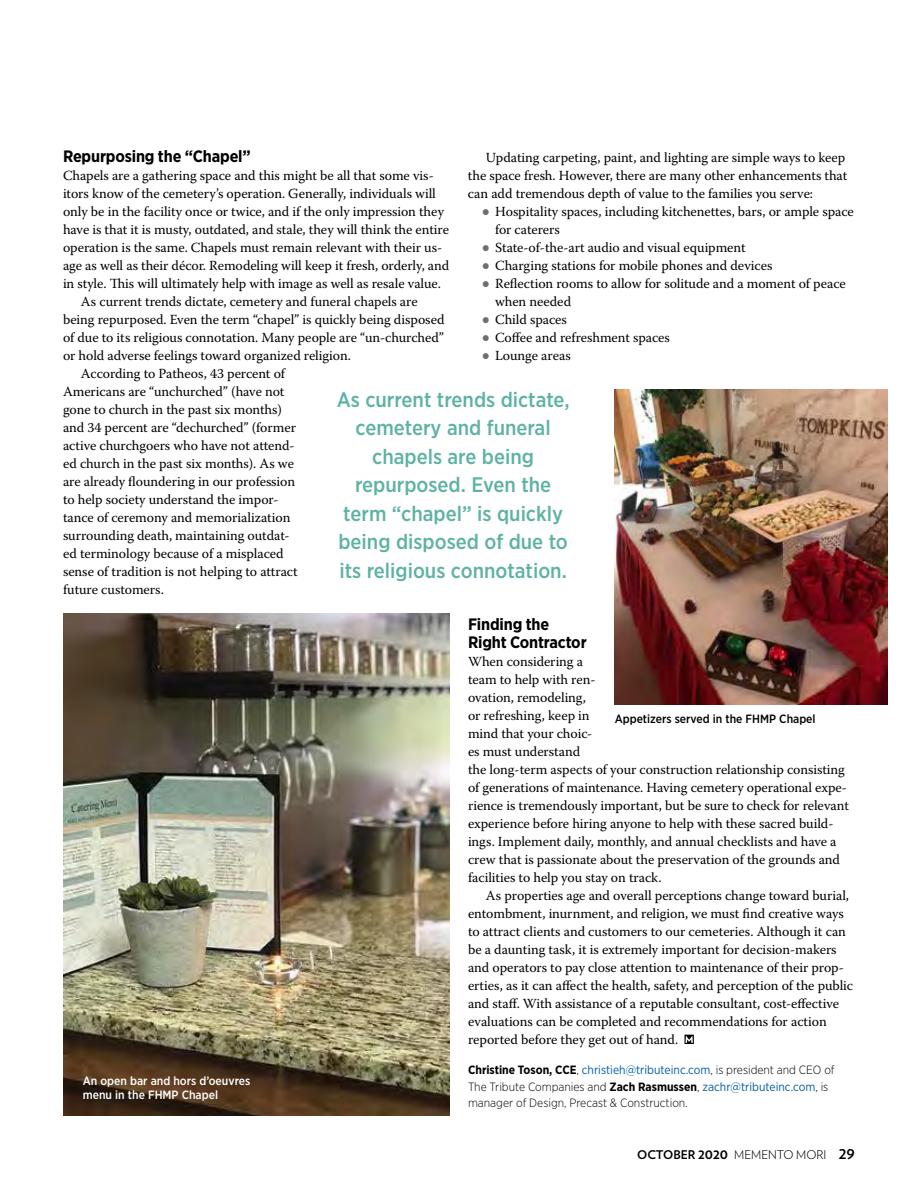
<style>
.page{position:relative;width:918px;height:1188px;background:#fff}
.page>*{position:absolute;margin:0;border:0;box-sizing:border-box;transform-origin:0 0}
.t1{font:500 21px/28.5px "Gotham Narrow";color:#5eb3a4;text-align:center}
.t2{font:700 16.5px/18px "Gotham Narrow";letter-spacing:-.01em;color:#000}
.t3{font:13.8px/18px "Warnock Pro";letter-spacing:-.005em;color:#000}
.t4{font:300 12px/16.5px "Gotham Narrow";color:#000}
.t5{font:500 12px/13.5px "Gotham Narrow";color:#fff}
.t6{font:500 12px "Gotham Narrow";color:#000}
.t7{font:300 12px "Verlag";color:#000}
.s1{font-family:"Minion Pro";font-size:22.5px;color:#6d6e71}
.s2{font-weight:700}
.s3{font-weight:400;color:#005da4}
.s4{font-weight:700;font-size:14.7px}
.s5{font-weight:700;font-size:13.5px}
</style>
<div class="page">
<svg style="left:684px;top:1035px;width:10px;height:9px"></svg>
<img style="left:63px;top:614px;width:387px;height:502px">
<img style="left:615px;top:390px;width:273px;height:314px">
<p class="t2" style="left:63px;top:147px;width:189px">Repurposing the “Chapel”</p>
<p class="t3" style="left:63px;top:166px;width:372px">Chapels are a gathering space and this might be all that some vis-</p>
<p class="t3" style="left:63px;top:184px;width:374px">itors know of the cemetery’s operation. Generally, individuals will</p>
<p class="t3" style="left:63px;top:202px;width:383px">only be in the facility once or twice, and if the only impression they</p>
<p class="t3" style="left:63px;top:220px;width:388px">have is that it is musty, outdated, and stale, they will think the entire</p>
<p class="t3" style="left:63px;top:238px;width:381px">operation is the same. Chapels must remain relevant with their us-</p>
<p class="t3" style="left:63px;top:256px;width:388px">age as well as their décor. Remodeling will keep it fresh, orderly, and</p>
<p class="t3" style="left:63px;top:274px;width:380px">in style. This will ultimately help with image as well as resale value.</p>
<p class="t3" style="left:81px;top:292px;width:338px">As current trends dictate, cemetery and funeral chapels are</p>
<p class="t3" style="left:63px;top:310px;width:383px">being repurposed. Even the term “chapel” is quickly being disposed</p>
<p class="t3" style="left:63px;top:328px;width:383px">of due to its religious connotation. Many people are “un-churched”</p>
<p class="t3" style="left:63px;top:346px;width:289px">or hold adverse feelings toward organized religion.</p>
<p class="t3" style="left:81px;top:364px;width:206px">According to Patheos, 43 percent of</p>
<p class="t3" style="left:63px;top:382px;width:223px">Americans are “unchurched” (have not</p>
<p class="t3" style="left:63px;top:400px;width:221px">gone to church in the past six months)</p>
<p class="t3" style="left:63px;top:418px;width:235px">and 34 percent are “dechurched” (former</p>
<p class="t3" style="left:63px;top:436px;width:233px">active churchgoers who have not attend-</p>
<p class="t3" style="left:63px;top:454px;width:233px">ed church in the past six months). As we</p>
<p class="t3" style="left:63px;top:472px;width:234px">are already floundering in our profession</p>
<p class="t3" style="left:63px;top:490px;width:217px">to help society understand the impor-</p>
<p class="t3" style="left:63px;top:508px;width:229px">tance of ceremony and memorialization</p>
<p class="t3" style="left:63px;top:526px;width:228px">surrounding death, maintaining outdat-</p>
<p class="t3" style="left:63px;top:544px;width:222px">ed terminology because of a misplaced</p>
<p class="t3" style="left:63px;top:562px;width:236px">sense of tradition is not helping to attract</p>
<p class="t3" style="left:63px;top:580px;width:102px">future customers.</p>
<p class="t3" style="left:468px;top:148px;width:381px;text-indent:18px">Updating carpeting, paint, and lighting are simple ways to keep the space fresh. However, there are many other enhancements that can add tremendous depth of value to the families you serve:</p>
<p class="t3" style="left:495px;top:202px;width:360px;text-indent:-14px"><span class="s1">•</span> Hospitality spaces, including kitchenettes, bars, or ample space for caterers</p>
<p class="t3" style="left:482px;top:238px;width:266px"><span class="s1">•</span> State-of-the-art audio and visual equipment</p>
<p class="t3" style="left:482px;top:256px;width:292px"><span class="s1">•</span> Charging stations for mobile phones and devices</p>
<p class="t3" style="left:495px;top:274px;width:352px;text-indent:-14px"><span class="s1">•</span> Reflection rooms to allow for solitude and a moment of peace when needed</p>
<p class="t3" style="left:482px;top:310px;width:87px"><span class="s1">•</span> Child spaces</p>
<p class="t3" style="left:482px;top:328px;width:190px"><span class="s1">•</span> Coffee and refreshment spaces</p>
<p class="t3" style="left:482px;top:346px;width:91px"><span class="s1">•</span> Lounge areas</p>
<h1 class="t1" style="left:337px;top:385px;width:234px">As current trends dictate, cemetery and funeral chapels are being repurposed. Even the term “chapel” is quickly being disposed of due to its religious connotation.</h1>
<p class="t5" style="left:83px;top:1074px;width:169px">An open bar and hors d’oeuvres menu in the FHMP Chapel</p>
<p class="t2" style="left:468px;top:615px;width:120px">Finding the<br>Right Contractor</p>
<p class="t3" style="left:468px;top:652px;width:383px">When considering a<br>team to help with ren-<br>ovation, remodeling,<br>or refreshing, keep in<br>mind that your choic-<br>es must understand<br>the long-term aspects of your construction relationship consisting of generations of maintenance. Having cemetery operational expe&shy;rience is tremendously important, but be sure to check for relevant experience before hiring anyone to help with these sacred build&shy;ings. Implement daily, monthly, and annual checklists and have a crew that is passionate about the preservation of the grounds and facilities to help you stay on track.</p>
<p class="t3" style="left:468px;top:886px;width:387px;text-indent:18px">As properties age and overall perceptions change toward burial, entombment, inurnment, and religion, we must find creative ways to attract clients and customers to our cemeteries. Although it can be a daunting task, it is extremely important for decision-makers and operators to pay close attention to maintenance of their prop&shy;erties, as it can affect the health, safety, and perception of the public and staff. With assistance of a reputable consultant, cost-effective evaluations can be completed and recommendations for action reported before they get out of hand.</p>
<p class="t4" style="left:468px;top:1061px;width:368px"><span class="s2">Christine Toson, CCE</span>, <span class="s3">christieh@tributeinc.com</span>, is president and CEO of<br>The Tribute Companies and <span class="s2">Zach Rasmussen</span>, <span class="s3">zachr@tributeinc.com</span>, is manager of Design, Precast &amp; Construction.</p>
<p class="t6" style="left:615px;top:711px;width:202px">Appetizers served in the FHMP Chapel</p>
<p class="t7" style="left:637px;top:1146px;width:219px"><span class="s2">OCTOBER</span> <span class="s4">2020</span> MEMENTO MORI <span class="s5">29</span></p>
</div>
